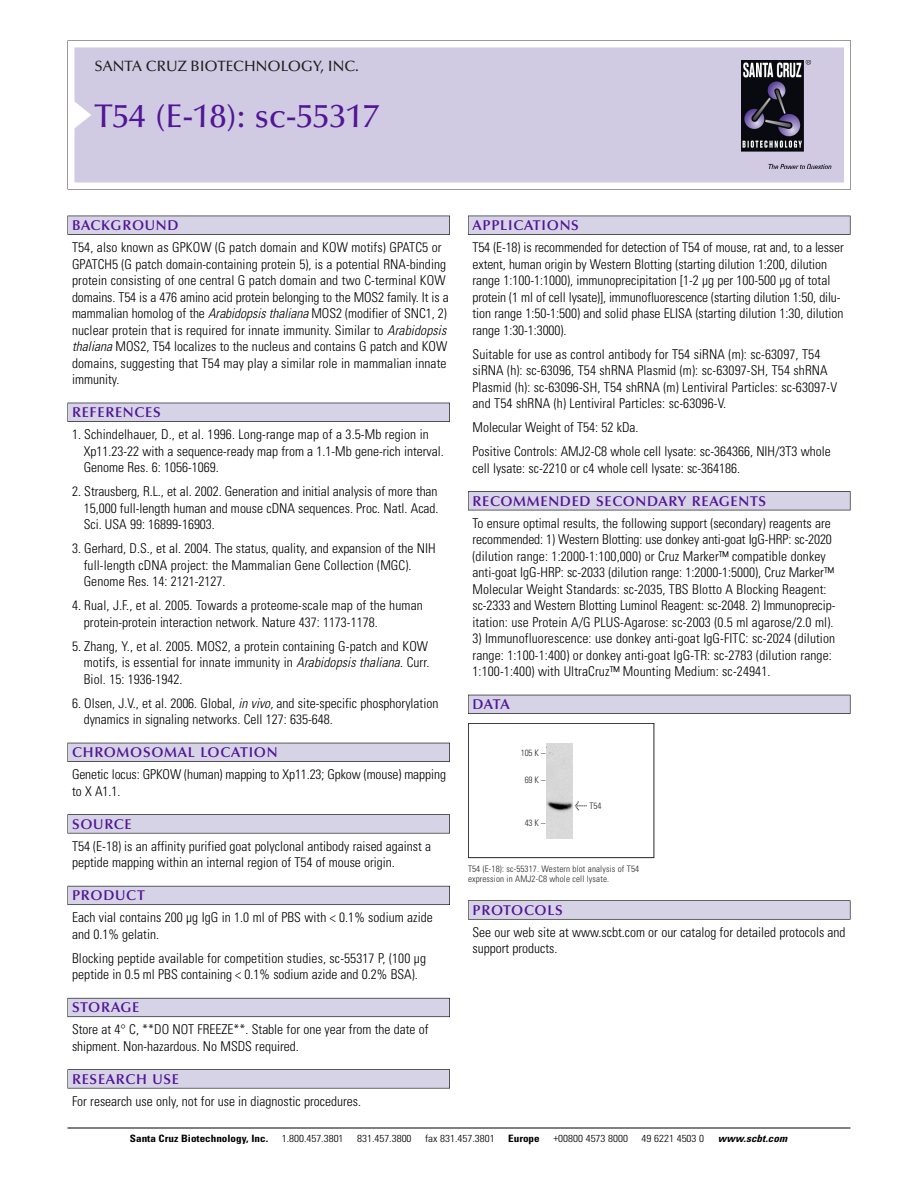
<style>
.page{position:relative;width:918px;height:1188px;background:#fff}
.page>*{position:absolute;margin:0;border:0;box-sizing:border-box;transform-origin:0 0}
.t1{font:500 33px "Optima";color:#511695}
.t2{font:500 15px "Optima";color:#231f20}
.t3{font:600 14.25px "Optima";letter-spacing:.05em;color:#511695}
.t4{font:300 condensed 13.5px/16.5px "Univers";color:#000}
.t5{font:300 condensed 10.2px "Univers";color:#000;scale:1.1 1}
.t6{font:700 condensed 10.2px "Univers";color:#000;scale:1.1 1}
.t7{font:italic 700 condensed 10.2px "Univers";letter-spacing:.005em;color:#000;scale:1.1 1}
.t8{font:9px/10.5px "Univers Condensed Light+YDKIVQ";letter-spacing:.015em;color:#272627}
.s1{font-style:italic}
.s2{font-family:"Meta Plus Book Roman+LQAPHK";font-size:10.5px}
</style>
<div class="page">
<svg style="left:68px;top:40px;width:783px;height:149px"></svg>
<div style="left:74px;top:47px;width:770px;height:135px;background:#d1cae3"></div>
<img style="left:741px;top:60px;width:90px;height:108px">
<div style="left:68px;top:216px;width:382px;height:19px;background:#525155"></div>
<div style="left:68px;top:216px;width:381px;height:18px;background:#d7d3e7"></div>
<div style="left:68px;top:403px;width:382px;height:19px;background:#515055"></div>
<div style="left:68px;top:403px;width:381px;height:18px;background:#d7d3e7"></div>
<div style="left:68px;top:743px;width:382px;height:19px;background:#525158"></div>
<div style="left:68px;top:743px;width:381px;height:18px;background:#d7d3e7"></div>
<div style="left:68px;top:814px;width:382px;height:19px;background:#575759"></div>
<div style="left:68px;top:815px;width:381px;height:18px;background:#d7d3e7"></div>
<div style="left:68px;top:886px;width:382px;height:19px;background:#5b5a62"></div>
<div style="left:68px;top:886px;width:381px;height:18px;background:#d7d3e7"></div>
<div style="left:68px;top:998px;width:382px;height:19px;background:#66646e"></div>
<div style="left:68px;top:998px;width:381px;height:18px;background:#d7d3e7"></div>
<div style="left:68px;top:1069px;width:382px;height:19px;background:#575759"></div>
<div style="left:68px;top:1070px;width:381px;height:18px;background:#d7d3e7"></div>
<div style="left:468px;top:216px;width:382px;height:19px;background:#525155"></div>
<div style="left:468px;top:216px;width:382px;height:18px;background:#d7d3e7"></div>
<div style="left:468px;top:491px;width:382px;height:19px;background:#525155"></div>
<div style="left:468px;top:492px;width:382px;height:18px;background:#d7d3e7"></div>
<div style="left:468px;top:695px;width:382px;height:19px;background:#525158"></div>
<div style="left:468px;top:695px;width:382px;height:18px;background:#d7d3e7"></div>
<div style="left:468px;top:900px;width:382px;height:20px;background:#666667"></div>
<div style="left:468px;top:901px;width:382px;height:18px;background:#d7d3e7"></div>
<hr style="left:68px;top:1128px;width:782px;height:1px;background:#000">
<div style="left:468px;top:723px;width:186px;height:135px;border:1px solid #272627"></div>
<img style="left:547px;top:743px;width:26px;height:95px">
<p class="t2" style="left:94px;top:61px;width:266px">SANTA CRUZ BIOTECHNOLOGY, INC.</p>
<h1 class="t1" style="left:94px;top:103px;width:286px">T54 (E-18): sc-55317</h1>
<p class="t3" style="left:72px;top:219px;width:108px">BACKGROUND</p>
<p class="t4" style="left:72px;top:240px;width:378px">T54, also known as GPKOW (G patch domain and KOW motifs) GPATC5 or GPATCH5 (G patch domain-containing protein 5), is a potential RNA-binding protein consisting of one central G patch domain and two C-terminal KOW domains. T54 is a 476 amino acid protein belonging to the MOS2 family. It is a mammalian homolog of the <span class="s1">Arabidopsis thaliana</span> MOS2 (modifier of SNC1, 2) nuclear protein that is required for innate immunity. Similar to <span class="s1">Arabidopsis thaliana</span> MOS2, T54 localizes to the nucleus and contains G patch and KOW domains, suggesting that T54 may play a similar role in mammalian innate immunity.</p>
<p class="t3" style="left:72px;top:407px;width:90px">REFERENCES</p>
<p class="t4" style="left:84px;top:427px;width:362px;text-indent:-12px">1. Schindelhauer, D., et al. 1996. Long-range map of a 3.5-Mb region in<br>Xp11.23-22 with a sequence-ready map from a 1.1-Mb gene-rich interval.<br>Genome Res. 6: 1056-1069.</p>
<p class="t4" style="left:84px;top:484px;width:356px;text-align:justify;text-indent:-12px">2. Strausberg, R.L., et al. 2002. Generation and initial analysis of more than 15,000 full-length human and mouse cDNA sequences. Proc. Natl. Acad.<br>Sci. USA 99: 16899-16903.</p>
<p class="t4" style="left:84px;top:541px;width:353px;text-indent:-12px">3. Gerhard, D.S., et al. 2004. The status, quality, and expansion of the NIH full-length cDNA project: the Mammalian Gene Collection (MGC).<br>Genome Res. 14: 2121-2127.</p>
<p class="t4" style="left:84px;top:598px;width:341px;text-indent:-12px">4. Rual, J.F., et al. 2005. Towards a proteome-scale map of the human protein-protein interaction network. Nature 437: 1173-1178.</p>
<p class="t4" style="left:84px;top:639px;width:347px;text-align:justify;text-indent:-12px">5. Zhang, Y., et al. 2005. MOS2, a protein containing G-patch and KOW motifs, is essential for innate immunity in <span class="s1">Arabidopsis thaliana</span>. Curr.<br>Biol. 15: 1936-1942.</p>
<p class="t4" style="left:84px;top:696px;width:356px;text-indent:-12px">6. Olsen, J.V., et al. 2006. Global, <span class="s1">in vivo,</span> and site-specific phosphorylation dynamics in signaling networks. Cell 127: 635-648.</p>
<p class="t3" style="left:72px;top:747px;width:207px">CHROMOSOMAL LOCATION</p>
<p class="t4" style="left:72px;top:767px;width:376px">Genetic locus: GPKOW (human) mapping to Xp11.23; Gpkow (mouse) mapping to X A1.1.</p>
<p class="t3" style="left:72px;top:818px;width:61px">SOURCE</p>
<p class="t4" style="left:72px;top:839px;width:361px">T54 (E-18) is an affinity purified goat polyclonal antibody raised against a peptide mapping within an internal region of T54 of mouse origin.</p>
<p class="t3" style="left:72px;top:890px;width:74px">PRODUCT</p>
<p class="t4" style="left:72px;top:910px;width:362px">Each vial contains 200 µg IgG in 1.0 ml of PBS with &lt; 0.1% sodium azide and 0.1% gelatin.</p>
<p class="t4" style="left:72px;top:951px;width:356px">Blocking peptide available for competition studies, sc-55317 P, (100 µg peptide in 0.5 ml PBS containing &lt; 0.1% sodium azide and 0.2% BSA).</p>
<p class="t3" style="left:72px;top:1002px;width:69px">STORAGE</p>
<p class="t4" style="left:72px;top:1022px;width:358px">Store at 4° C, **DO NOT FREEZE**. Stable for one year from the date of shipment. Non-hazardous. No MSDS required.</p>
<p class="t3" style="left:72px;top:1073px;width:109px">RESEARCH USE</p>
<p class="t4" style="left:72px;top:1094px;width:290px">For research use only, not for use in diagnostic procedures.</p>
<p class="t3" style="left:473px;top:219px;width:108px">APPLICATIONS</p>
<p class="t4" style="left:473px;top:240px;width:373px">T54 (E-18) is recommended for detection of T54 of mouse, rat and, to a lesser extent, human origin by Western Blotting (starting dilution 1:200, dilution range 1:100-1:1000), immunoprecipitation [1-2 µg per 100-500 µg of total protein (1 ml of cell lysate)], immunofluorescence (starting dilution 1:50, dilu&shy;tion range 1:50-1:500) and solid phase ELISA (starting dilution 1:30, dilution range 1:30-1:3000).</p>
<p class="t4" style="left:473px;top:347px;width:366px">Suitable for use as control antibody for T54 siRNA (m): sc-63097, T54 siRNA (h): sc-63096, T54 shRNA Plasmid (m): sc-63097-SH, T54 shRNA Plasmid (h): sc-63096-SH, T54 shRNA (m) Lentiviral Particles: sc-63097-V and T54 shRNA (h) Lentiviral Particles: sc-63096-V.</p>
<p class="t4" style="left:473px;top:416px;width:360px;line-height:24px">Molecular Weight of T54: 52 kDa.<br>Positive Controls: AMJ2-C8 whole cell lysate: sc-364366, NIH/3T3 whole</p>
<p class="t4" style="left:473px;top:461px;width:269px">cell lysate: sc-2210 or c4 whole cell lysate: sc-364186.</p>
<p class="t3" style="left:473px;top:495px;width:295px">RECOMMENDED SECONDARY REAGENTS</p>
<p class="t4" style="left:473px;top:516px;width:364px">To ensure optimal results, the following support (secondary) reagents are recommended: 1) Western Blotting: use donkey anti-goat IgG-HRP: sc-2020 (dilution range: 1:2000-1:100,000) or Cruz Marker™ compatible donkey anti-goat IgG-HRP: sc-2033 (dilution range: 1:2000-1:5000), Cruz Marker™ Molecular Weight Standards: sc-2035, TBS Blotto A Blocking Reagent: sc-2333 and Western Blotting Luminol Reagent: sc-2048. 2) Immunoprecip&shy;itation: use Protein A/G PLUS-Agarose: sc-2003 (0.5 ml agarose/2.0 ml).</p>
<p class="t4" style="left:473px;top:631px;width:364px">3) Immunofluorescence: use donkey anti-goat IgG-FITC: sc-2024 (dilution range: 1:100-1:400) or donkey anti-goat IgG-TR: sc-2783 (dilution range:<br>1:100-1:400) with UltraCruz™ Mounting Medium: sc-24941.</p>
<p class="t3" style="left:473px;top:699px;width:39px">DATA</p>
<p class="t8" style="left:521px;top:749px;width:26px">105 K –</p>
<p class="t8" style="left:525px;top:775px;width:22px">69K–</p>
<p class="t8" style="left:525px;top:818px;width:22px">43K–</p>
<p class="t8" style="left:575px;top:801px;width:28px"><span class="s2">&lt;</span> T54</p>
<p class="t8" style="left:468px;top:864px;width:173px">T54 (E-18): sc-55317. Western blot analysis of T54 expression in AMJ2-C8 whole cell lysate.</p>
<p class="t3" style="left:473px;top:904px;width:92px">PROTOCOLS</p>
<p class="t4" style="left:473px;top:925px;width:375px">See our web site at www.scbt.com or our catalog for detailed protocols and support products.</p>
<p class="t6" style="left:130px;top:1135px;width:127px">Santa Cruz Biotechnology, Inc.</p>
<p class="t5" style="left:282px;top:1135px;width:58px">1.800.457.3801</p>
<p class="t5" style="left:357px;top:1135px;width:51px">831.457.3800</p>
<p class="t5" style="left:425px;top:1135px;width:65px">fax 831.457.3801</p>
<p class="t6" style="left:508px;top:1135px;width:30px">Europe</p>
<p class="t5" style="left:553px;top:1135px;width:69px">+00800 4573 8000</p>
<p class="t5" style="left:642px;top:1135px;width:58px">49 6221 4503 0</p>
<p class="t7" style="left:718px;top:1135px;width:64px">www.scbt.com</p>
</div>
